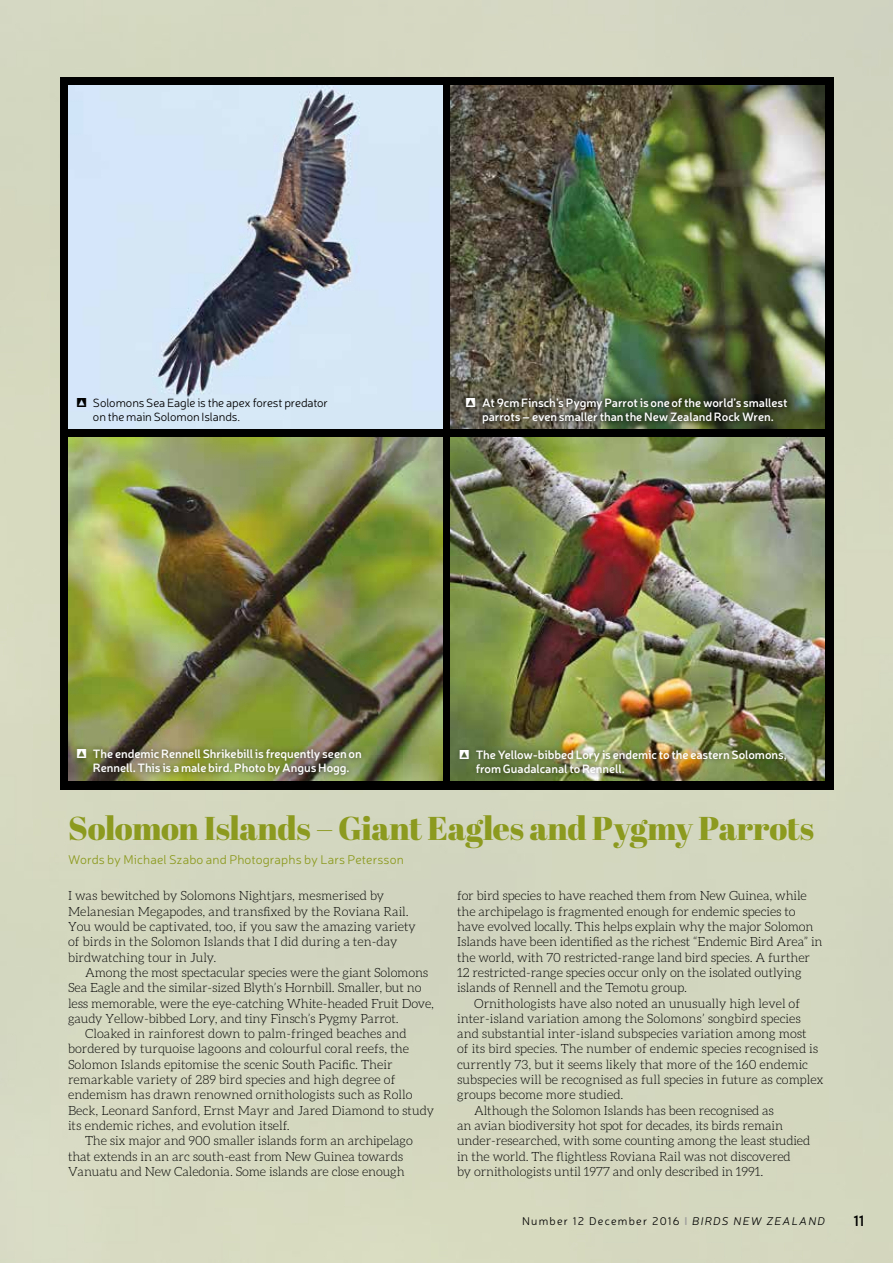
<style>
.page{position:relative;width:893px;height:1263px;background:#d4d7bf}
.page>*{position:absolute;margin:0;border:0;box-sizing:border-box;transform-origin:0 0}
.t1{font:33px "Abril Fatface";letter-spacing:-.015em;color:#8c9a1f}
.t2{font:600 15px "Neris";color:#000}
.t3{font:300 12.75px/15.3px "Aleo";letter-spacing:-.01em;color:#000}
.t4{font:300 12.75px "Neris";letter-spacing:.005em;color:#8c9a1f}
.t5{font:600 12px/14.4px "Neris";letter-spacing:-.005em;color:#fff;text-align:center}
.t6{font:300 12px/14.4px "Neris";letter-spacing:-.005em;color:#000}
.t7{font:300 11.25px "Neris";letter-spacing:.11em;color:#000}
.s1{font-family:"Pointers";font-weight:400}
.s2{font-weight:600;color:#9d9d9c}
.s3{font-style:italic}
</style>
<div class="page">
<div style="left:60px;top:77px;width:773px;height:712px;background:#000"></div>
<img style="left:68px;top:85px;width:374px;height:344px">
<img style="left:451px;top:85px;width:374px;height:344px">
<div style="left:460px;top:391px;width:333px;height:39px;background:#000;opacity:.6"></div>
<img style="left:68px;top:437px;width:374px;height:344px">
<div style="left:71px;top:742px;width:297px;height:40px;background:#000;opacity:.3"></div>
<img style="left:451px;top:437px;width:374px;height:344px">
<div style="left:453px;top:743px;width:339px;height:37px;background:#000;opacity:.3"></div>
<p class="t6" style="left:93px;top:395px;width:237px;text-indent:-16px"><span class="s1">S</span> Solomons Sea Eagle is the apex forest predator on the main Solomon Islands.</p>
<p class="t5" style="left:466px;top:395px;width:323px"><span class="s1">S</span> At 9cm Finsch’s Pygmy Parrot is one of the world’s smallest parrots – even smaller than the New Zealand Rock Wren.</p>
<p class="t5" style="left:77px;top:746px;width:287px"><span class="s1">S</span> The endemic Rennell Shrikebill is frequently seen on<br>Rennell. This is a male bird. Photo by Angus Hogg.</p>
<p class="t5" style="left:476px;top:747px;width:313px;text-align:left;text-indent:-16px"><span class="s1">S</span> The Yellow-bibbed Lory is endemic to the eastern Solomons, from Guadalcanal to Rennell.</p>
<h1 class="t1" style="left:68px;top:805px;width:747px">Solomon Islands – Giant Eagles and Pygmy Parrots</h1>
<p class="t4" style="left:68px;top:851px;width:337px">Words by Michael Szabo and Photographs by Lars Petersson</p>
<p class="t3" style="left:68px;top:888px;width:349px">I was bewitched by Solomons Nightjars, mesmerised by Melanesian Megapodes, and transfixed by the Roviana Rail.<br>You would be captivated, too, if you saw the amazing variety of birds in the Solomon Islands that I did during a ten-day birdwatching tour in July.</p>
<p class="t3" style="left:85px;top:965px;width:345px">Among the most spectacular species were the giant Solomons</p>
<p class="t3" style="left:68px;top:980px;width:355px">Sea Eagle and the similar-sized Blyth’s Hornbill. Smaller, but no</p>
<p class="t3" style="left:68px;top:995px;width:368px">less memorable, were the eye-catching White-headed Fruit Dove,</p>
<p class="t3" style="left:68px;top:1011px;width:332px">gaudy Yellow-bibbed Lory, and tiny Finsch’s Pygmy Parrot.</p>
<p class="t3" style="left:85px;top:1026px;width:323px">Cloaked in rainforest down to palm-fringed beaches and</p>
<p class="t3" style="left:68px;top:1041px;width:343px">bordered by turquoise lagoons and colourful coral reefs, the</p>
<p class="t3" style="left:68px;top:1056px;width:326px">Solomon Islands epitomise the scenic South Pacific. Their</p>
<p class="t3" style="left:68px;top:1072px;width:329px">remarkable variety of 289 bird species and high degree of</p>
<p class="t3" style="left:68px;top:1087px;width:346px">endemism has drawn renowned ornithologists such as Rollo</p>
<p class="t3" style="left:68px;top:1102px;width:368px">Beck, Leonard Sanford, Ernst Mayr and Jared Diamond to study</p>
<p class="t3" style="left:68px;top:1118px;width:223px">its endemic riches, and evolution itself.</p>
<p class="t3" style="left:85px;top:1133px;width:329px">The six major and 900 smaller islands form an archipelago</p>
<p class="t3" style="left:68px;top:1148px;width:337px">that extends in an arc south-east from New Guinea towards</p>
<p class="t3" style="left:68px;top:1164px;width:338px">Vanuatu and New Caledonia. Some islands are close enough</p>
<p class="t3" style="left:457px;top:888px;width:351px">for bird species to have reached them from New Guinea, while</p>
<p class="t3" style="left:457px;top:903px;width:340px">the archipelago is fragmented enough for endemic species to</p>
<p class="t3" style="left:457px;top:919px;width:358px">have evolved locally. This helps explain why the major Solomon</p>
<p class="t3" style="left:457px;top:934px;width:367px">Islands have been identified as the richest “Endemic Bird Area” in</p>
<p class="t3" style="left:457px;top:949px;width:354px">the world, with 70 restricted-range land bird species. A further</p>
<p class="t3" style="left:457px;top:965px;width:346px">12 restricted-range species occur only on the isolated outlying</p>
<p class="t3" style="left:457px;top:980px;width:232px">islands of Rennell and the Temotu group.</p>
<p class="t3" style="left:474px;top:995px;width:328px">Ornithologists have also noted an unusually high level of</p>
<p class="t3" style="left:457px;top:1011px;width:345px">inter-island variation among the Solomons’ songbird species</p>
<p class="t3" style="left:457px;top:1026px;width:351px">and substantial inter-island subspecies variation among most</p>
<p class="t3" style="left:457px;top:1041px;width:363px">of its bird species. The number of endemic species recognised is</p>
<p class="t3" style="left:457px;top:1056px;width:353px">currently 73, but it seems likely that more of the 160 endemic</p>
<p class="t3" style="left:457px;top:1072px;width:368px">subspecies will be recognised as full species in future as complex</p>
<p class="t3" style="left:457px;top:1087px;width:168px">groups become more studied.</p>
<p class="t3" style="left:474px;top:1102px;width:301px">Although the Solomon Islands has been recognised as</p>
<p class="t3" style="left:457px;top:1118px;width:327px">an avian biodiversity hot spot for decades, its birds remain</p>
<p class="t3" style="left:457px;top:1133px;width:355px">under-researched, with some counting among the least studied</p>
<p class="t3" style="left:457px;top:1148px;width:335px">in the world. The flightless Roviana Rail was not discovered</p>
<p class="t3" style="left:457px;top:1164px;width:308px">by ornithologists until 1977 and only described in 1991.</p>
<p class="t7" style="left:522px;top:1213px;width:304px">Number 12 December 2016 <span class="s2">ӏ</span> <span class="s3">BIRDS NEW ZEALAND</span></p>
<p class="t2" style="left:854px;top:1210px;width:12px">11</p>
</div>
